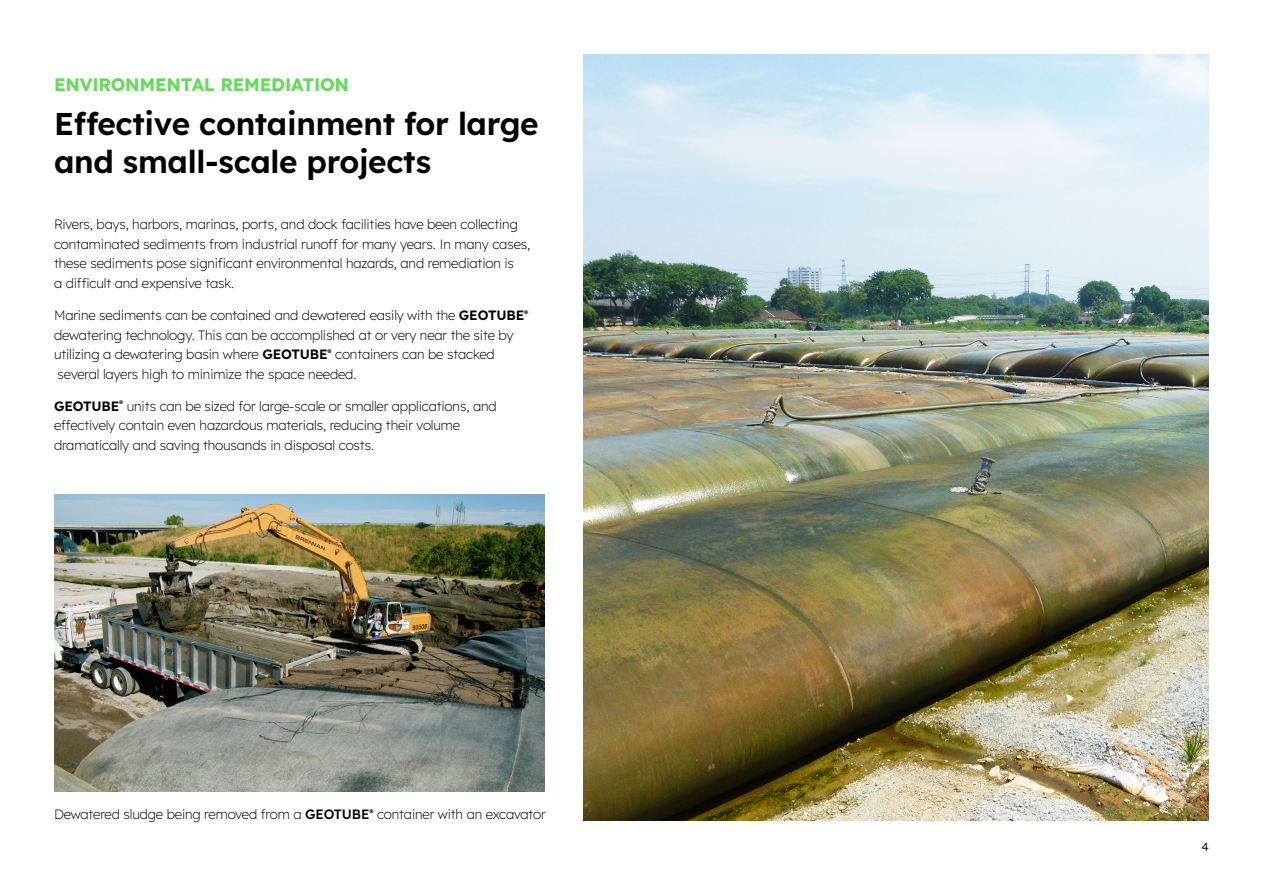
<style>
.page{position:relative;width:1263px;height:893px;background:#fff}
.page>*{position:absolute;margin:0;border:0;box-sizing:border-box;transform-origin:0 0}
.Page_headers_CAPS{font:600 31.5px/37.5px "Lexend";letter-spacing:-.01em;color:#000}
.Back_cover_Disclaime{font:700 18px "Lexend";letter-spacing:-.01em;color:#64db5a}
.Body_copy{font:200 13.5px/19.5px "Lexend";letter-spacing:-.01em;color:#000}
.t1{font:300 12px "Lexend";color:#000}
.s1{font-weight:600}
.s2{font-weight:500}
</style>
<div class="page">
<img style="left:54px;top:495px;width:490px;height:296px">
<img style="left:583px;top:54px;width:626px;height:767px">
<p class="Back_cover_Disclaime" style="left:54px;top:71px;width:297px">ENVIRONMENTAL REMEDIATION</p>
<p class="Page_headers_CAPS" style="left:54px;top:103px;width:486px">Effective containment for large and small-scale projects</p>
<p class="Body_copy" style="left:54px;top:214px;width:478px">Rivers, bays, harbors, marinas, ports, and dock facilities have been collecting contaminated sediments from industrial runoff for many years. In many cases, these sediments pose significant environmental hazards, and remediation is<br>a difficult and expensive task.</p>
<p class="Body_copy" style="left:54px;top:305px;width:476px">Marine sediments can be contained and dewatered easily with the <span class="s1">GEOTUBE</span><sup>® </sup>dewatering technology. This can be accomplished at or very near the site by utilizing a dewatering basin where <span class="s1">GEOTUBE</span><sup>®</sup> containers can be stacked several layers high to minimize the space needed.</p>
<p class="Body_copy" style="left:54px;top:395px;width:444px"><span class="s1">GEOTUBE</span><sup>®</sup> units can be sized for large-scale or smaller applications, and effectively contain even hazardous materials, reducing their volume dramatically and saving thousands in disposal costs.</p>
<p class="Body_copy" style="left:54px;top:804px;width:493px">Dewatered sludge being removed from a <span class="s2">GEOTUBE</span><sup>®</sup> container with an excavator</p>
<p class="t1" style="left:1201px;top:838px;width:9px">4</p>
</div>
